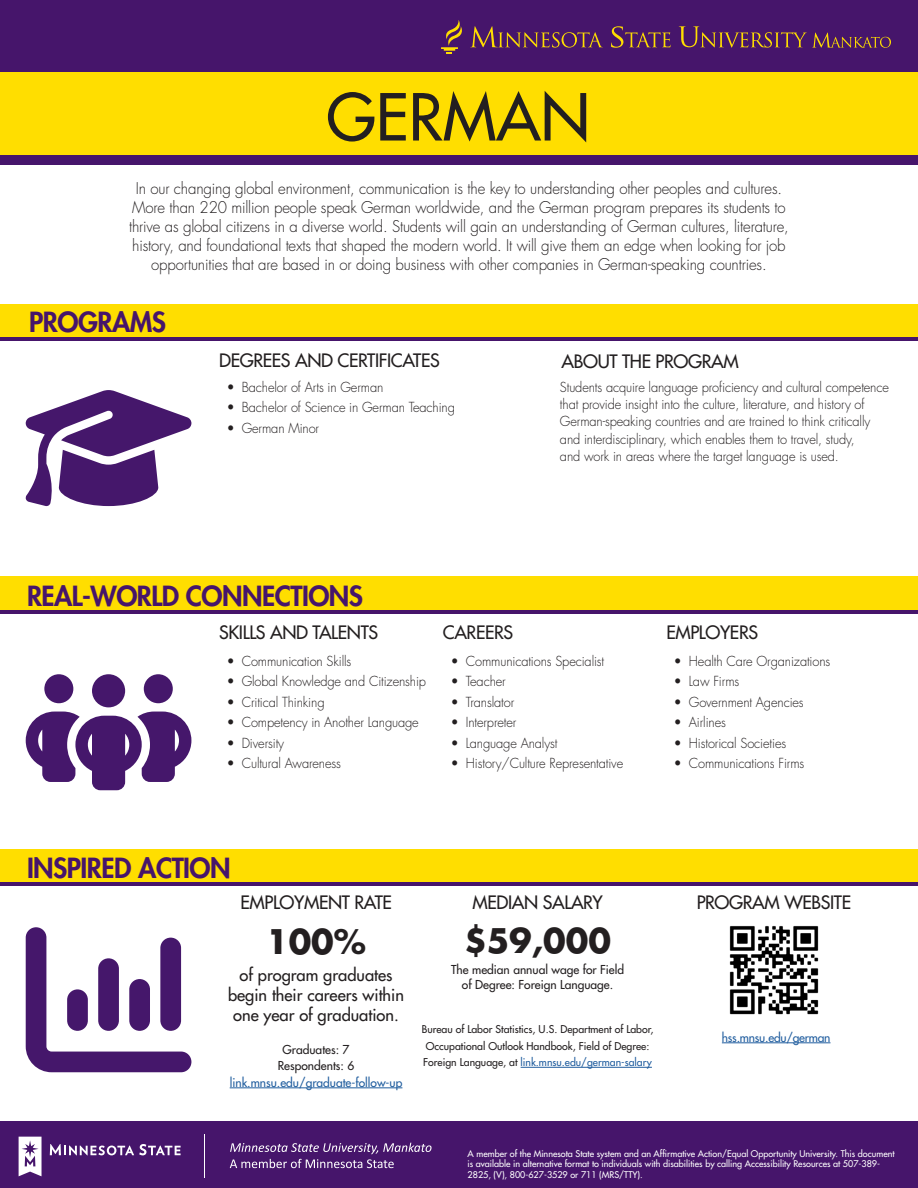
<style>
.page{position:relative;width:918px;height:1188px;background:#fff}
.page>*{position:absolute;margin:0;border:0;box-sizing:border-box;transform-origin:0 0}
.t1{font:500 63px "Futura Std";color:#231f20}
.t2{font:700 33px "Futura Std";color:#231f20}
.t3{font:800 27px "Futura Std";letter-spacing:-.02em;color:#46156b}
.t4{font:500 18px "Futura Std";letter-spacing:-.02em;color:#231f20}
.t5{font:500 16.5px/19.8px "Futura Std";color:#231f20;text-align:center}
.t6{font:300 15.75px/18.9px "Futura Std";letter-spacing:-.01em;color:#231f20;text-align:center;scale:.95 1}
.t7{font:300 13.5px/17.2px "Futura Std";letter-spacing:-.01em;color:#231f20;scale:.95 1}
.t8{font:500 12px/16.5px "Futura Std";color:#231f20;text-align:center}
.t9{font:500 12px "Futura Std";color:#215e9f}
.t10{font:500 12px "Futura Std";letter-spacing:-.02em;color:#215e9f}
.t11{font:500 10.5px/16.5px "Futura Std";color:#231f20}
.t12{font:500 9px/10.8px "Futura Std";color:#fff}
.s1{color:#215e9f}
</style>
<div class="page">
<div style="left:0;top:304px;width:918px;height:35px;background:#ffde00"></div>
<div style="left:0;top:576px;width:918px;height:35px;background:#ffde00"></div>
<div style="left:0;top:849px;width:918px;height:34px;background:#ffde00"></div>
<hr style="left:0;top:337px;width:918px;height:4px;background:#46156b">
<hr style="left:0;top:610px;width:918px;height:4px;background:#46156b">
<hr style="left:0;top:882px;width:918px;height:4px;background:#46156b">
<div style="left:0;top:1121px;width:918px;height:67px;background:#46156b"></div>
<svg style="left:50px;top:1144px;width:131px;height:11px"></svg>
<svg style="left:19px;top:1137px;width:23px;height:39px"></svg>
<hr style="left:204px;top:1135px;width:1px;height:43px;background:#fff">
<svg style="left:230px;top:1143px;width:202px;height:25px"></svg>
<div style="left:0;top:71px;width:918px;height:88px;background:#ffde00"></div>
<div style="left:0;top:0;width:918px;height:71px;background:#46156b"></div>
<div style="left:0;top:155px;width:918px;height:10px;background:#46156b"></div>
<svg style="left:470px;top:26px;width:421px;height:46px"></svg>
<svg style="left:441px;top:20px;width:21px;height:33px"></svg>
<svg style="left:26px;top:674px;width:165px;height:116px"></svg>
<svg style="left:25px;top:390px;width:166px;height:116px"></svg>
<svg style="left:26px;top:927px;width:165px;height:145px"></svg>
<hr style="left:230px;top:1088px;width:172px;height:1px;background:#215e9f">
<hr style="left:521px;top:1067px;width:131px;height:1px;background:#215e9f">
<img style="left:729px;top:926px;width:90px;height:89px">
<hr style="left:722px;top:1043px;width:108px;height:1px;background:#215e9f">
<h1 class="t1" style="left:327px;top:78px;width:265px">GERMAN</h1>
<p class="t6" style="left:129px;top:180px;width:696px">In our changing global environment, communication is the key to understanding other peoples and cultures.<br>More than 220 million people speak German worldwide, and the German program prepares its students to thrive as global citizens in a diverse world. Students will gain an understanding of German cultures, literature, history, and foundational texts that shaped the modern world. It will give them an edge when looking for job opportunities that are based in or doing business with other companies in German-speaking countries.</p>
<h3 class="t3" style="left:29px;top:305px;width:138px">PROGRAMS</h3>
<h3 class="t4" style="left:219px;top:350px;width:222px">DEGREES AND CERTIFICATES</h3>
<p class="t7" style="left:227px;top:379px;width:166px">• Bachelor of Arts in German</p>
<p class="t7" style="left:227px;top:399px;width:242px">• Bachelor of Science in German Teaching</p>
<p class="t7" style="left:227px;top:419px;width:99px">• German Minor</p>
<h3 class="t3" style="left:27px;top:579px;width:338px">REAL-WORLD CONNECTIONS</h3>
<h3 class="t4" style="left:562px;top:350px;width:179px">ABOUT THE PROGRAM</h3>
<p class="t7" style="left:560px;top:379px;width:348px">Students acquire language proficiency and cultural competence that provide insight into the culture, literature, and history of German-speaking countries and are trained to think critically and interdisciplinary, which enables them to travel, study,<br>and work in areas where the target language is used.</p>
<h3 class="t4" style="left:219px;top:621px;width:160px">SKILLS AND TALENTS</h3>
<p class="t7" style="left:227px;top:653px;width:133px">• Communication Skills</p>
<p class="t7" style="left:227px;top:673px;width:211px">• Global Knowledge and Citizenship</p>
<p class="t7" style="left:227px;top:694px;width:105px">• Critical Thinking</p>
<p class="t7" style="left:227px;top:714px;width:204px">• Competency in Another Language</p>
<p class="t7" style="left:227px;top:734px;width:62px">• Diversity</p>
<p class="t7" style="left:227px;top:755px;width:122px">• Cultural Awareness</p>
<h3 class="t4" style="left:443px;top:621px;width:72px">CAREERS</h3>
<h3 class="t4" style="left:666px;top:621px;width:93px">EMPLOYERS</h3>
<p class="t7" style="left:451px;top:653px;width:163px">• Communications Specialist</p>
<p class="t7" style="left:451px;top:673px;width:59px">• Teacher</p>
<p class="t7" style="left:451px;top:694px;width:68px">• Translator</p>
<p class="t7" style="left:451px;top:714px;width:71px">• Interpreter</p>
<p class="t7" style="left:451px;top:734px;width:114px">• Language Analyst</p>
<p class="t7" style="left:451px;top:755px;width:183px">• History/Culture Representative</p>
<p class="t7" style="left:674px;top:653px;width:166px">• Health Care Organizations</p>
<p class="t7" style="left:674px;top:673px;width:70px">• Law Firms</p>
<p class="t7" style="left:674px;top:694px;width:138px">• Government Agencies</p>
<p class="t7" style="left:674px;top:714px;width:56px">• Airlines</p>
<p class="t7" style="left:674px;top:734px;width:120px">• Historical Societies</p>
<p class="t7" style="left:674px;top:755px;width:139px">• Communications Firms</p>
<h3 class="t3" style="left:27px;top:851px;width:205px">INSPIRED ACTION</h3>
<h3 class="t4" style="left:240px;top:891px;width:153px">EMPLOYMENT RATE</h3>
<h3 class="t4" style="left:473px;top:891px;width:132px">MEDIAN SALARY</h3>
<h2 class="t2" style="left:266px;top:920px;width:102px">100%</h2>
<p class="t5" style="left:228px;top:965px;width:178px">of program graduates begin their careers within one year of graduation.</p>
<p class="t8" style="left:278px;top:1041px;width:78px">Graduates: 7<br>Respondents: 6</p>
<p class="t9" style="left:230px;top:1075px;width:174px">link.mnsu.edu/graduate-follow-up</p>
<h2 class="t2" style="left:464px;top:919px;width:149px">$59,000</h2>
<p class="t8" style="left:451px;top:963px;width:175px;line-height:14.4px">The median annual wage for Field of Degree: Foreign Language.</p>
<p class="t11" style="left:422px;top:1021px;width:233px">Bureau of Labor Statistics, U.S. Department of Labor,<br>Occupational Outlook Handbook, Field of Degree:<br>Foreign Language, at <span class="s1">link.mnsu.edu/german-salary</span></p>
<h3 class="t4" style="left:697px;top:891px;width:156px">PROGRAM WEBSITE</h3>
<p class="t10" style="left:722px;top:1030px;width:110px">hss.mnsu.edu/german</p>
<p class="t12" style="left:468px;top:1148px;width:428px">A member of the Minnesota State system and an Affirmative Action/Equal Opportunity University. This document is available in alternative format to individuals with disabilities by calling Accessibility Resources at 507-389-<br>2825, (V), 800-627-3529 or 711 (MRS/TTY).</p>
</div>
